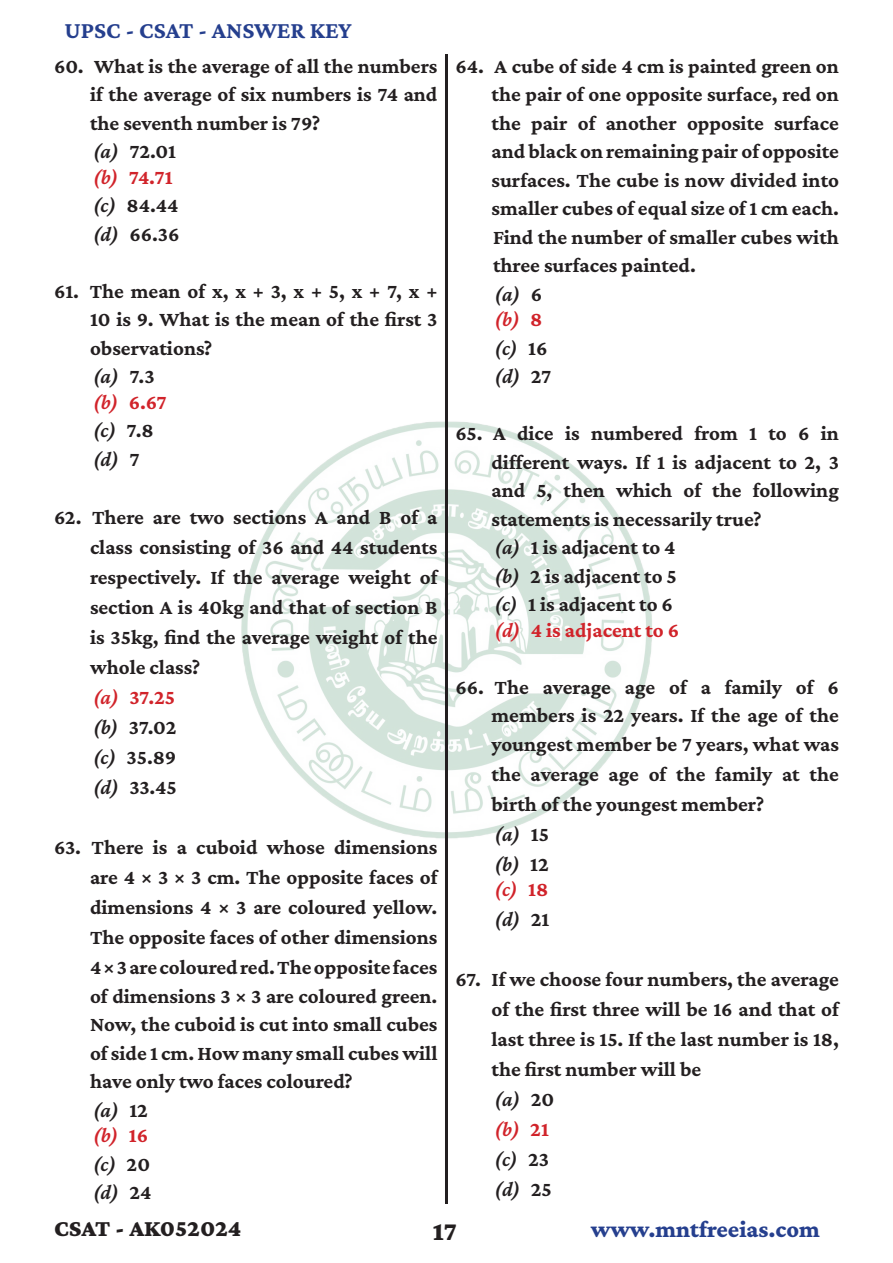
<style>
.page{position:relative;width:893px;height:1263px;background:#fff}
.page>*{position:absolute;margin:0;border:0;box-sizing:border-box;transform-origin:0 0}
.t1{font:900 27px "Crimson Pro";color:#231f20}
.t2{font:700 24px "Crimson Pro";color:#253f8e}
.t3{font:800 24px "Crimson Pro";color:#253f8e}
.t4{font:900 24px "Crimson Pro";color:#231f20}
.BOLD{font:700 21px/28.5px "Crimson Pro";color:#231f20;text-align:justify}
.t5{font:italic 600 21px "Crimson Pro";color:#231f20}
.t6{font:700 21px "Crimson Pro";color:#d1232a}
.t7{font:italic 600 21px "Crimson Pro";color:#d1232a}
.s1{font-weight:600;font-style:italic}
.s2{font-weight:700;font-style:normal}
</style>
<div class="page">
<img style="left:241px;top:421px;width:411px;height:418px">
<hr style="left:445px;top:54px;width:3px;height:1150px;background:#231f20">
<p class="t2" style="left:64px;top:15px;width:289px">UPSC - CSAT - ANSWER KEY</p>
<p class="BOLD" style="left:90px;top:51px;width:349px;text-indent:-36px">60. What is the average of all the numbers if the average of six numbers is 74 and the seventh number is 79?</p>
<p class="BOLD" style="left:93px;top:137px;width:85px"><span class="s1">(a)</span> 72.01</p>
<p class="t6" style="left:93px;top:164px;width:81px"><span class="s1">(b)</span> 74.71</p>
<p class="BOLD" style="left:93px;top:191px;width:87px"><span class="s1">(c)</span> 84.44</p>
<p class="BOLD" style="left:93px;top:219px;width:88px"><span class="s1">(d)</span> 66.36</p>
<p class="BOLD" style="left:90px;top:276px;width:349px;text-indent:-36px">61. The mean of x, x + 3, x + 5, x + 7, x + 10 is 9. What is the mean of the first 3 observations?</p>
<p class="t5" style="left:93px;top:363px;width:63px">(a) <span class="s2">7.3</span></p>
<p class="t6" style="left:93px;top:389px;width:75px"><span class="s1">(b)</span> 6.67</p>
<p class="t5" style="left:93px;top:417px;width:62px">(c) <span class="s2">7.8</span></p>
<p class="t5" style="left:93px;top:446px;width:48px">(d) <span class="s2">7</span></p>
<p class="BOLD" style="left:90px;top:502px;width:349px;line-height:30px;text-indent:-36px">62. There are two sections A and B of a class consisting of 36 and 44 students respectively. If the average weight of section A is 40kg and that of section B is 35kg, find the average weight of the whole class?</p>
<p class="t6" style="left:93px;top:684px;width:84px"><span class="s1">(a)</span> 37.25</p>
<p class="BOLD" style="left:93px;top:713px;width:85px"><span class="s1">(b)</span> 37.02</p>
<p class="BOLD" style="left:93px;top:743px;width:85px"><span class="s1">(c)</span> 35.89</p>
<p class="BOLD" style="left:93px;top:773px;width:85px"><span class="s1">(d)</span> 33.45</p>
<p class="BOLD" style="left:90px;top:833px;width:349px;line-height:29.2px;text-indent:-36px">63. There is a cuboid whose dimensions are 4 × 3 × 3 cm. The opposite faces of dimensions 4 × 3 are coloured yellow.<br>The opposite faces of other dimensions 4 × 3 are coloured red. The opposite faces of dimensions 3 × 3 are coloured green.<br>Now, the cuboid is cut into small cubes of side 1 cm. How many small cubes will have only two faces coloured?</p>
<p class="t5" style="left:93px;top:1097px;width:56px">(a) <span class="s2">12</span></p>
<p class="t7" style="left:93px;top:1122px;width:57px">(b) <span class="s2">16</span></p>
<p class="t5" style="left:93px;top:1151px;width:59px">(c) <span class="s2">20</span></p>
<p class="t5" style="left:93px;top:1179px;width:60px">(d) <span class="s2">24</span></p>
<p class="BOLD" style="left:491px;top:51px;width:349px;text-indent:-36px">64. A cube of side 4 cm is painted green on the pair of one opposite surface, red on the pair of another opposite surface and black on remaining pair of opposite surfaces. The cube is now divided into smaller cubes of equal size of 1 cm each.</p>
<p class="BOLD" style="left:493px;top:222px;width:347px">Find the number of smaller cubes with three surfaces painted.</p>
<p class="t5" style="left:494px;top:281px;width:49px">(a) <span class="s2">6</span></p>
<p class="t7" style="left:494px;top:306px;width:50px">(b) <span class="s2">8</span></p>
<p class="t5" style="left:494px;top:335px;width:54px">(c) <span class="s2">16</span></p>
<p class="t5" style="left:494px;top:363px;width:58px">(d) <span class="s2">27</span></p>
<p class="BOLD" style="left:491px;top:419px;width:349px;text-indent:-36px">65. A dice is numbered from 1 to 6 in different ways. If 1 is adjacent to 2, 3 and 5, then which of the following statements is necessarily true?</p>
<p class="BOLD" style="left:494px;top:533px;width:183px"><span class="s1">(a)</span> 1 is adjacent to 4</p>
<p class="BOLD" style="left:494px;top:561px;width:184px"><span class="s1">(b)</span> 2 is adjacent to 5</p>
<p class="BOLD" style="left:494px;top:590px;width:180px"><span class="s1">(c)</span> 1 is adjacent to 6</p>
<p class="t6" style="left:494px;top:617px;width:186px"><span class="s1">(d)</span> 4 is adjacent to 6</p>
<p class="BOLD" style="left:491px;top:672px;width:349px;line-height:29.2px;text-indent:-36px">66. The average age of a family of 6 members is 22 years. If the age of the youngest member be 7 years, what was the average age of the family at the birth of the youngest member?</p>
<p class="t5" style="left:494px;top:821px;width:56px">(a) <span class="s2">15</span></p>
<p class="t5" style="left:494px;top:851px;width:56px">(b) <span class="s2">12</span></p>
<p class="t7" style="left:494px;top:876px;width:55px">(c) <span class="s2">18</span></p>
<p class="t5" style="left:494px;top:906px;width:56px">(d) <span class="s2">21</span></p>
<p class="BOLD" style="left:491px;top:964px;width:349px;line-height:30px;text-indent:-36px">67. If we choose four numbers, the average of the first three will be 16 and that of last three is 15. If the last number is 18, the first number will be</p>
<p class="t5" style="left:494px;top:1086px;width:61px">(a) <span class="s2">20</span></p>
<p class="t7" style="left:494px;top:1116px;width:56px">(b) <span class="s2">21</span></p>
<p class="t5" style="left:494px;top:1146px;width:56px">(c) <span class="s2">23</span></p>
<p class="t5" style="left:494px;top:1176px;width:59px">(d) <span class="s2">25</span></p>
<p class="t4" style="left:54px;top:1213px;width:189px">CSAT - AK052024</p>
<p class="t1" style="left:433px;top:1214px;width:26px">17</p>
<p class="t3" style="left:591px;top:1214px;width:231px">www.mntfreeias.com</p>
</div>
